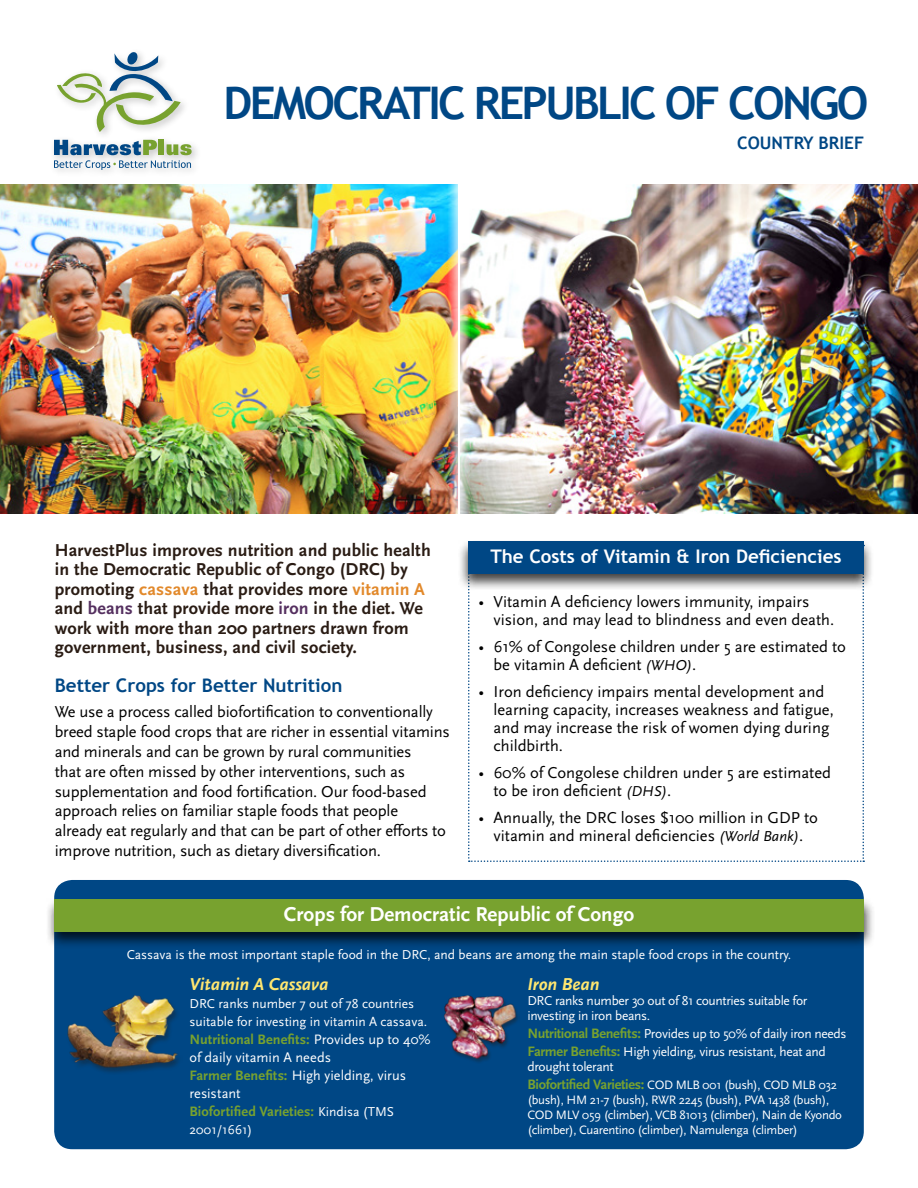
<style>
.page{position:relative;width:918px;height:1188px;background:#fff}
.page>*{position:absolute;margin:0;border:0;box-sizing:border-box;transform-origin:0 0}
.t1{font:700 45px "Trebuchet MS";letter-spacing:-.06em;color:#004785}
.t2{font:700 21px "Scala Sans OT";color:#fff}
.t3{font:700 18.75px "Trebuchet MS";color:#fff}
.t4{font:700 18.75px "Trebuchet MS";color:#004785}
.t5{font:700 18px/19.5px "Scala Sans OT";letter-spacing:.01em;color:#2a1c14}
.t6{font:italic 700 18px "Scala Sans OT";color:#ffe770}
.t7{font:700 17.25px "Trebuchet MS";color:#004785}
.t8{font:16.5px/18px "Scala Sans OT";color:#000}
.t9{font:14.25px/18px "Scala Sans OT";color:#fff}
.t10{font:13.5px/15px "Scala Sans OT";letter-spacing:-.025em;color:#fff}
.t11{font:13.5px/18px "Scala Sans OT";color:#fff}
.t12{font:12.75px/15px "Scala Sans OT";letter-spacing:-.025em;color:#fff}
.s1{color:#e2892b}
.s2{color:#553060}
.s3{font-style:italic;font-size:15px}
.s4{font-weight:700;color:#78a22f}
.s5{font-size:13.5px}
.s6{font-weight:700;font-size:14.25px;color:#78a22f}
</style>
<div class="page">
<svg style="left:468px;top:592px;width:396px;height:270px"></svg>
<svg style="left:57px;top:52px;width:124px;height:80px"></svg>
<svg style="left:54px;top:140px;width:138px;height:30px"></svg>
<div style="left:458px;top:539px;width:416px;height:52px;background:#000;opacity:.75"></div>
<div style="left:468px;top:541px;width:396px;height:32px;background:#004785"></div>
<div style="left:54px;top:880px;width:810px;height:269px;background:#004785;border-radius:18px"></div>
<div style="left:46px;top:897px;width:829px;height:52px;background:#000;opacity:.75"></div>
<div style="left:54px;top:899px;width:810px;height:33px;background:#78a22f"></div>
<img style="left:67px;top:995px;width:112px;height:78px">
<img style="left:444px;top:996px;width:74px;height:66px">
<img style="left:0;top:185px;width:918px;height:328px">
<img style="left:448px;top:184px;width:22px;height:359px">
<hr style="left:458px;top:171px;width:2px;height:362px;background:#fff">
<h1 class="t1" style="left:224px;top:75px;width:646px">DEMOCRATIC REPUBLIC OF CONGO</h1>
<p class="t7" style="left:737px;top:133px;width:128px">COUNTRY BRIEF</p>
<p class="t5" style="left:55px;top:541px;width:378px">HarvestPlus improves nutrition and public health in the Democratic Republic of Congo (DRC) by promoting <span class="s1">cassava</span> that provides more <span class="s1">vitamin A </span>and <span class="s2">beans</span> that provide more <span class="s2">iron</span> in the diet. We work with more than 200 partners drawn from government, business, and civil society.</p>
<p class="t4" style="left:55px;top:673px;width:289px">Better Crops for Better Nutrition</p>
<p class="t8" style="left:55px;top:702px;width:397px;line-height:19.8px">We use a process called biofortification to conventionally breed staple food crops that are richer in essential vitamins and minerals and can be grown by rural communities<br>that are often missed by other interventions, such as supplementation and food fortification. Our food-based approach relies on familiar staple foods that people<br>already eat regularly and that can be part of other efforts to improve nutrition, such as dietary diversification.</p>
<p class="t3" style="left:490px;top:544px;width:353px">The Costs of Vitamin &amp; Iron Deficiencies</p>
<p class="t8" style="left:493px;top:593px;width:342px;text-indent:-15px">• Vitamin A deficiency lowers immunity, impairs vision, and may lead to blindness and even death.</p>
<p class="t8" style="left:493px;top:638px;width:354px;text-indent:-15px">• 61% of Congolese children under 5 are estimated to be vitamin A deficient <span class="s3">(WHO)</span>.</p>
<p class="t8" style="left:494px;top:683px;width:342px;text-indent:-15px">• Iron deficiency impairs mental development and learning capacity, increases weakness and fatigue, and may increase the risk of women dying during childbirth.</p>
<p class="t8" style="left:494px;top:764px;width:339px;text-indent:-15px">• 60% of Congolese children under 5 are estimated to be iron deficient <span class="s3">(DHS)</span>.</p>
<p class="t8" style="left:478px;top:809px;width:341px;text-align:center">• Annually, the DRC loses $100 million in GDP to vitamin and mineral deficiencies <span class="s3">(World Bank)</span>.</p>
<p class="t2" style="left:284px;top:902px;width:352px">Crops for Democratic Republic of Congo</p>
<p class="t11" style="left:127px;top:946px;width:666px">Cassava is the most important staple food in the DRC, and beans are among the main staple food crops in the country.</p>
<p class="t6" style="left:189px;top:974px;width:141px">Vitamin A Cassava</p>
<p class="t11" style="left:189px;top:995px;width:239px">DRC ranks number 7 out of 78 countries suitable for investing in vitamin A cassava.</p>
<p class="t9" style="left:189px;top:1031px;width:243px"><span class="s4">Nutritional Benefits:</span> Provides up to 40% of daily vitamin A needs<br><span class="s4">Farmer Benefits:</span> High yielding, virus resistant<br><span class="s4">Biofortified Varieties:</span> <span class="s5">Kindisa (TMS</span></p>
<p class="t11" style="left:189px;top:1121px;width:64px">2001/1661)</p>
<p class="t6" style="left:527px;top:974px;width:74px">Iron Bean</p>
<p class="t10" style="left:527px;top:993px;width:282px">DRC ranks number 30 out of 81 countries suitable for investing in iron beans.</p>
<p class="t10" style="left:527px;top:1025px;width:321px;line-height:18px"><span class="s6">Nutritional Benefits:</span> Provides up to 50% of daily iron needs<br><span class="s6">Farmer Benefits:</span> High yielding, virus resistant, heat and</p>
<p class="t10" style="left:527px;top:1059px;width:88px">drought tolerant</p>
<p class="t12" style="left:527px;top:1078px;width:316px"><span class="s6">Biofortified Varieties:</span> COD MLB 001 (bush), COD MLB 032 (bush), HM 21-7 (bush), RWR 2245 (bush), PVA 1438 (bush), COD MLV 059 (climber), VCB 81013 (climber), Nain de Kyondo (climber), Cuarentino (climber), Namulenga (climber)</p>
</div>
